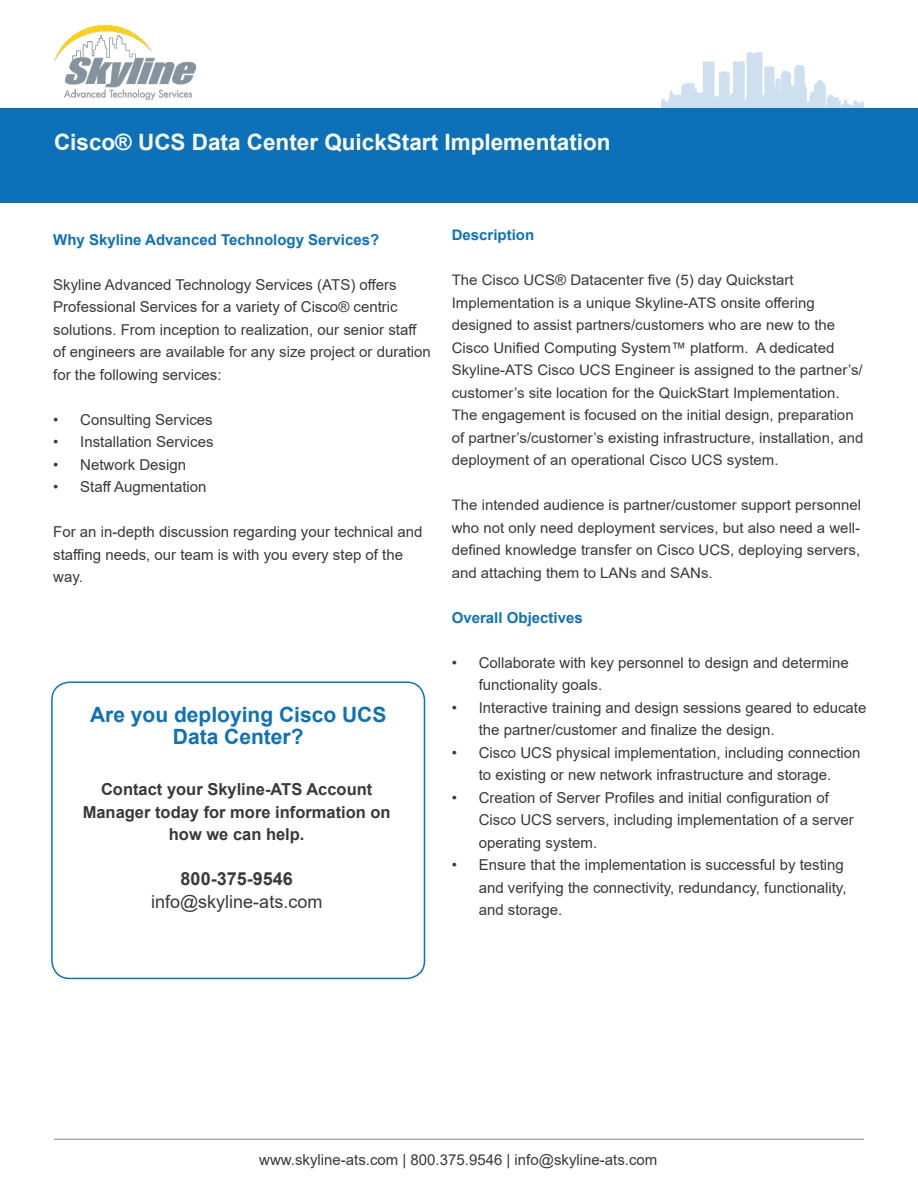
<style>
.page{position:relative;width:918px;height:1188px;background:#fff}
.page>*{position:absolute;margin:0;border:0;box-sizing:border-box;transform-origin:0 0}
.t1{font:700 22.5px "Arial";color:#fff}
.t2{font:700 21px/22.5px "Arial";color:#0d71b9;text-align:center}
.t3{font:18px "Arial";color:#39393b}
.t4{font:700 18px "Arial";color:#39393b}
.t5{font:700 16.5px/22.5px "Arial";color:#39393b;text-align:center}
.t6{font:15px/22.5px "Arial";color:#39393b}
.t7{font:700 15px "Arial";color:#0d71ba}
.t8{font:14.55px/22.5px "Arial";color:#39393b}
.t9{font:700 14.55px "Arial";color:#0d71ba}
.t10{font:700 9.3px "Arial";letter-spacing:.005em;color:#282828;scale:1.04 1}
.t11{font:700 8.7px "Arial";letter-spacing:-.01em;color:#282828;scale:1.04 1}
.t12{font:700 7.05px "Arial";letter-spacing:-.03em;color:#282828;scale:1.04 1}
.s1{color:#0d71ba}
</style>
<div class="page">
<hr style="left:54px;top:1138px;width:810px;height:2px;background:#a7a9ab">
<img style="left:661px;top:52px;width:203px;height:56px">
<img style="left:54px;top:26px;width:142px;height:74px">
<div style="left:0;top:108px;width:918px;height:94px;background:#0d71ba"></div>
<div style="left:51px;top:681px;width:374px;height:298px;border:2px solid #0d71ba;border-radius:18px"></div>
<p class="t1" style="left:54px;top:126px;width:558px">Cisco® UCS Data Center QuickStart Implementation</p>
<p class="t7" style="left:53px;top:229px;width:327px">Why Skyline Advanced Technology Services?</p>
<p class="t6" style="left:53px;top:273px;width:379px">Skyline Advanced Technology Services (ATS) offers Professional Services for a variety of Cisco® centric solutions. From inception to realization, our senior staff of engineers are available for any size project or duration for the following services:</p>
<p class="t6" style="left:53px;top:408px;width:161px">• Consulting Services</p>
<p class="t6" style="left:53px;top:431px;width:162px">• Installation Services</p>
<p class="t6" style="left:53px;top:453px;width:134px">• Network Design</p>
<p class="t6" style="left:53px;top:476px;width:155px">• Staff Augmentation</p>
<p class="t6" style="left:53px;top:521px;width:371px">For an in-depth discussion regarding your technical and staffing needs, our team is with you every step of the way.</p>
<p class="t2" style="left:90px;top:703px;width:298px"><span class="s1">Are you deploying</span> Cisco UCS<br>Data Center<span class="s1">?</span></p>
<p class="t5" style="left:83px;top:778px;width:310px">Contact your Skyline-ATS Account<br>Manager today for more information on how we can help.</p>
<p class="t4" style="left:181px;top:866px;width:114px">800-375-9546</p>
<p class="t3" style="left:151px;top:889px;width:173px">info@skyline-ats.com</p>
<p class="t9" style="left:452px;top:225px;width:84px">Description</p>
<p class="t8" style="left:452px;top:269px;width:413px">The Cisco UCS® Datacenter five (5) day Quickstart Implementation is a unique Skyline-ATS onsite offering designed to assist partners/customers who are new to the Cisco Unified Computing System™ platform. A dedicated Skyline-ATS Cisco UCS Engineer is assigned to the partner’s/ customer’s site location for the QuickStart Implementation.<br>The engagement is focused on the initial design, preparation of partner’s/customer’s existing infrastructure, installation, and deployment of an operational Cisco UCS system.</p>
<p class="t8" style="left:452px;top:494px;width:411px;text-align:justify">The intended audience is partner/customer support personnel who not only need deployment services, but also need a well&shy;defined knowledge transfer on Cisco UCS, deploying servers, and attaching them to LANs and SANs.</p>
<p class="t7" style="left:452px;top:607px;width:132px">Overall Objectives</p>
<p class="t6" style="left:479px;top:651px;width:372px;text-indent:-27px">• Collaborate with key personnel to design and determine functionality goals.</p>
<p class="t6" style="left:479px;top:696px;width:389px;text-indent:-27px">• Interactive training and design sessions geared to educate the partner/customer and finalize the design.</p>
<p class="t6" style="left:452px;top:741px;width:410px;text-align:center">• Cisco UCS physical implementation, including connection to existing or new network infrastructure and storage.</p>
<p class="t6" style="left:479px;top:786px;width:377px;text-indent:-27px">• Creation of Server Profiles and initial configuration of<br>Cisco UCS servers, including implementation of a server operating system.</p>
<p class="t6" style="left:479px;top:854px;width:369px;text-indent:-27px">• Ensure that the implementation is successful by testing and verifying the connectivity, redundancy, functionality, and storage.</p>
<p class="t10" style="left:510px;top:654px;width:82px">Cisco DNA Center</p>
<p class="t12" style="left:487px;top:699px;width:22px">Policy</p>
<p class="t12" style="left:518px;top:699px;width:76px">Automation Analytics</p>
<p class="t11" style="left:731px;top:768px;width:93px">network infrastructure</p>
<p class="t6" style="left:259px;top:1148px;width:400px">www.skyline-ats.com | 800.375.9546 | info@skyline-ats.com</p>
</div>
